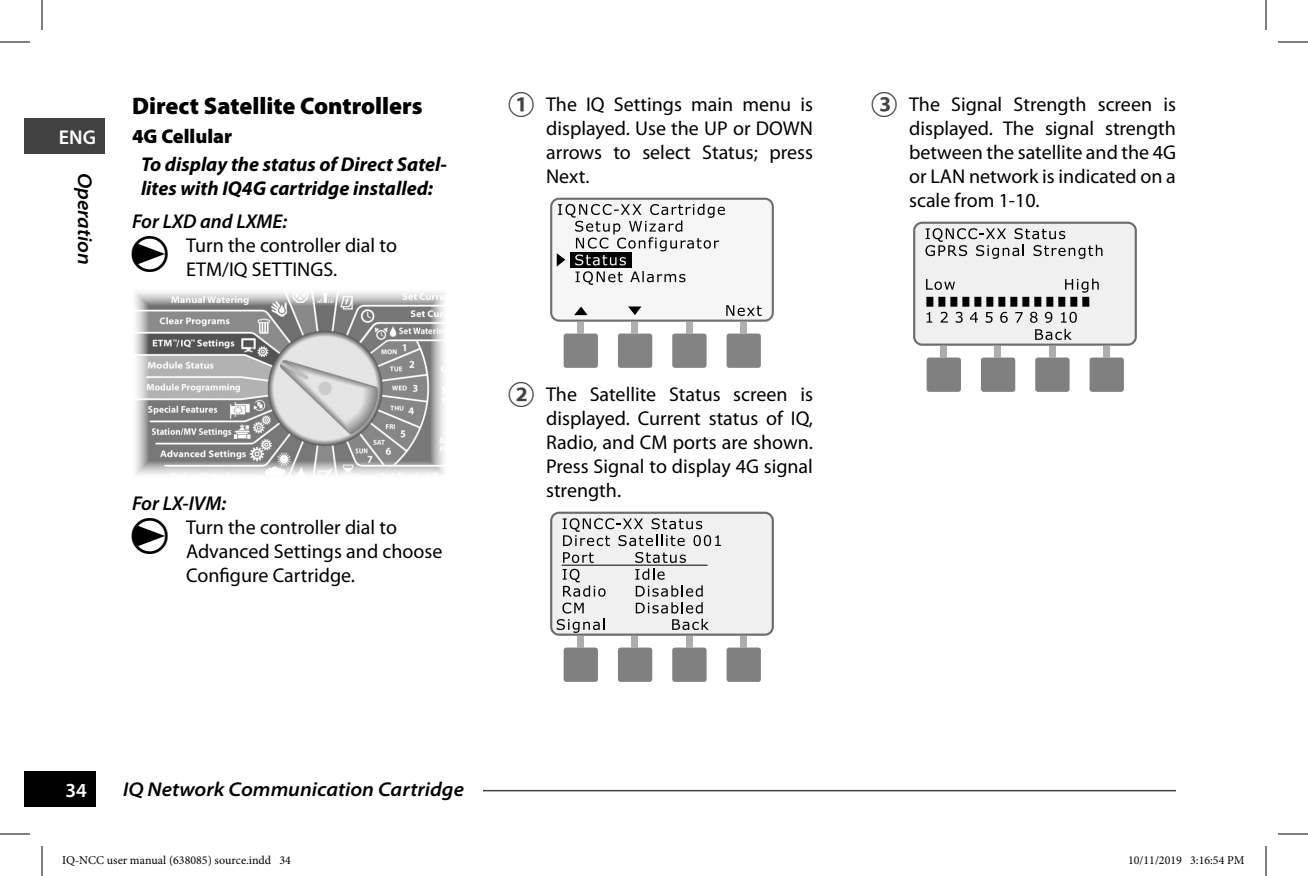
<style>
.page{position:relative;width:1308px;height:876px;background:#fff}
.page>*{position:absolute;margin:0;border:0;box-sizing:border-box;transform-origin:0 0}
.t1{font:900 24px "Myriad Pro";color:#000}
.t2{font:20px/24px "Myriad Pro";color:#000;text-align:justify}
.t3{font:italic 700 20px/24px "Myriad Pro";color:#000}
.t4{font:italic 600 semi-expanded 20px "Myriad Pro";color:#000}
.t5{font:italic 600 20px "Myriad Pro";color:#000}
.t6{font:900 20px "Myriad Pro";color:#000}
.t7{font:600 20px "Myriad Pro";color:#fff}
.t8{font:12px "Minion Pro";color:#000}
</style>
<div class="page">
<div style="left:24px;top:771px;width:72px;height:36px;background:#000"></div>
<hr style="left:312px;top:790px;width:864px;height:1px;background:#414141">
<div style="left:123px;top:781px;width:360px;height:16px;background:#fff"></div>
<div style="left:24px;top:118px;width:81px;height:36px;background:#414141"></div>
<img style="left:135px;top:292px;width:309px;height:183px">
<div style="left:727px;top:334px;width:34px;height:34px;background:#838383;border-radius:3px"></div>
<div style="left:672px;top:334px;width:35px;height:34px;background:#838383;border-radius:3px"></div>
<div style="left:618px;top:334px;width:34px;height:34px;background:#838383;border-radius:3px"></div>
<div style="left:564px;top:334px;width:34px;height:34px;background:#838383;border-radius:3px"></div>
<svg style="left:550px;top:198px;width:224px;height:124px"></svg>
<div style="left:552px;top:200px;width:220px;height:120px;background:#f6f6f6;border-radius:7px"></div>
<div style="left:632px;top:322px;width:6px;height:12px;background:#afafaf"></div>
<div style="left:687px;top:322px;width:6px;height:12px;background:#afafaf"></div>
<div style="left:740px;top:322px;width:6px;height:12px;background:#afafaf"></div>
<div style="left:578px;top:322px;width:6px;height:12px;background:#afafaf"></div>
<svg style="left:628px;top:307px;width:13px;height:8px"></svg>
<svg style="left:574px;top:307px;width:14px;height:8px"></svg>
<svg style="left:557px;top:204px;width:168px;height:81px"></svg>
<svg style="left:726px;top:305px;width:36px;height:11px"></svg>
<div style="left:727px;top:648px;width:34px;height:34px;background:#808080;border-radius:3px"></div>
<div style="left:672px;top:648px;width:35px;height:34px;background:#808080;border-radius:3px"></div>
<div style="left:618px;top:648px;width:34px;height:34px;background:#808080;border-radius:3px"></div>
<div style="left:564px;top:648px;width:34px;height:34px;background:#808080;border-radius:3px"></div>
<svg style="left:550px;top:512px;width:224px;height:124px"></svg>
<div style="left:552px;top:514px;width:220px;height:120px;background:#f0f0f0;border-radius:7px"></div>
<div style="left:632px;top:636px;width:6px;height:12px;background:#adadad"></div>
<div style="left:687px;top:636px;width:6px;height:12px;background:#adadad"></div>
<div style="left:740px;top:636px;width:6px;height:12px;background:#adadad"></div>
<div style="left:578px;top:636px;width:6px;height:12px;background:#adadad"></div>
<svg style="left:563px;top:518px;width:158px;height:28px"></svg>
<svg style="left:563px;top:552px;width:31px;height:11px"></svg>
<svg style="left:563px;top:569px;width:43px;height:28px"></svg>
<svg style="left:635px;top:552px;width:51px;height:11px"></svg>
<svg style="left:635px;top:569px;width:74px;height:61px"></svg>
<hr style="left:562px;top:565px;width:146px;height:1px;background:#000">
<svg style="left:557px;top:603px;width:48px;height:30px"></svg>
<div style="left:1090px;top:358px;width:34px;height:34px;background:#808080;border-radius:3px"></div>
<div style="left:1035px;top:358px;width:35px;height:34px;background:#808080;border-radius:3px"></div>
<div style="left:981px;top:358px;width:34px;height:34px;background:#808080;border-radius:3px"></div>
<div style="left:927px;top:358px;width:34px;height:34px;background:#808080;border-radius:3px"></div>
<svg style="left:913px;top:222px;width:224px;height:124px"></svg>
<div style="left:915px;top:224px;width:220px;height:120px;background:#f0f0f0;border-radius:7px"></div>
<div style="left:995px;top:346px;width:6px;height:12px;background:#adadad"></div>
<div style="left:1050px;top:346px;width:6px;height:12px;background:#adadad"></div>
<div style="left:1103px;top:346px;width:6px;height:12px;background:#adadad"></div>
<div style="left:941px;top:346px;width:6px;height:12px;background:#adadad"></div>
<svg style="left:925px;top:228px;width:177px;height:31px"></svg>
<svg style="left:926px;top:279px;width:173px;height:44px"></svg>
<svg style="left:1035px;top:329px;width:37px;height:11px"></svg>
<hr style="left:0;top:42px;width:30px;height:1px;background:#000">
<hr style="left:1278px;top:42px;width:30px;height:1px;background:#000">
<hr style="left:0;top:834px;width:30px;height:1px;background:#000">
<hr style="left:1278px;top:834px;width:30px;height:1px;background:#000">
<hr style="left:42px;top:0;width:1px;height:30px;background:#000">
<hr style="left:42px;top:846px;width:1px;height:30px;background:#000">
<hr style="left:1266px;top:0;width:1px;height:30px;background:#000">
<hr style="left:1266px;top:846px;width:1px;height:30px;background:#000">
<p class="t7" style="left:59px;top:126px;width:39px">ENG</p>
<p class="t4" style="left:96px;top:172px;width:94px;rotate:90deg">Operation</p>
<p class="t1" style="left:132px;top:92px;width:292px">Direct Satellite Controllers</p>
<p class="t6" style="left:132px;top:124px;width:102px">4G Cellular</p>
<p class="t3" style="left:141px;top:153px;width:308px">To display the status of Direct Satel&shy;lites with IQ4G cartridge installed:</p>
<p class="t5" style="left:132px;top:210px;width:157px">For LXD and LXME:</p>
<p class="t2" style="left:186px;top:234px;width:213px">Turn the controller dial to<br>ETM/IQ SETTINGS.</p>
<p class="t5" style="left:132px;top:493px;width:96px">For LX-IVM:</p>
<p class="t2" style="left:186px;top:516px;width:258px;text-align:left">Turn the controller dial to<br>Advanced Settings and choose<br>Configure Cartridge.</p>
<p class="t7" style="left:66px;top:779px;width:23px">34</p>
<p class="t4" style="left:123px;top:778px;width:343px">IQ Network Communication Cartridge</p>
<p class="t2" style="left:546px;top:93px;width:268px">The IQ Settings main menu is displayed. Use the UP or DOWN arrows to select Status; press Next.</p>
<p class="t2" style="left:546px;top:383px;width:268px">The Satellite Status screen is displayed. Current status of IQ, Radio, and CM ports are shown.<br>Press Signal to display 4G signal strength.</p>
<p class="t2" style="left:909px;top:93px;width:268px">The Signal Strength screen is displayed. The signal strength between the satellite and the 4G or LAN network is indicated on a scale from 1-10.</p>
<p class="t8" style="left:62px;top:852px;width:231px">IQ-NCC user manual (638085) source.indd 34</p>
<p class="t8" style="left:1128px;top:852px;width:118px">10/11/2019 3:16:54 PM</p>
</div>
